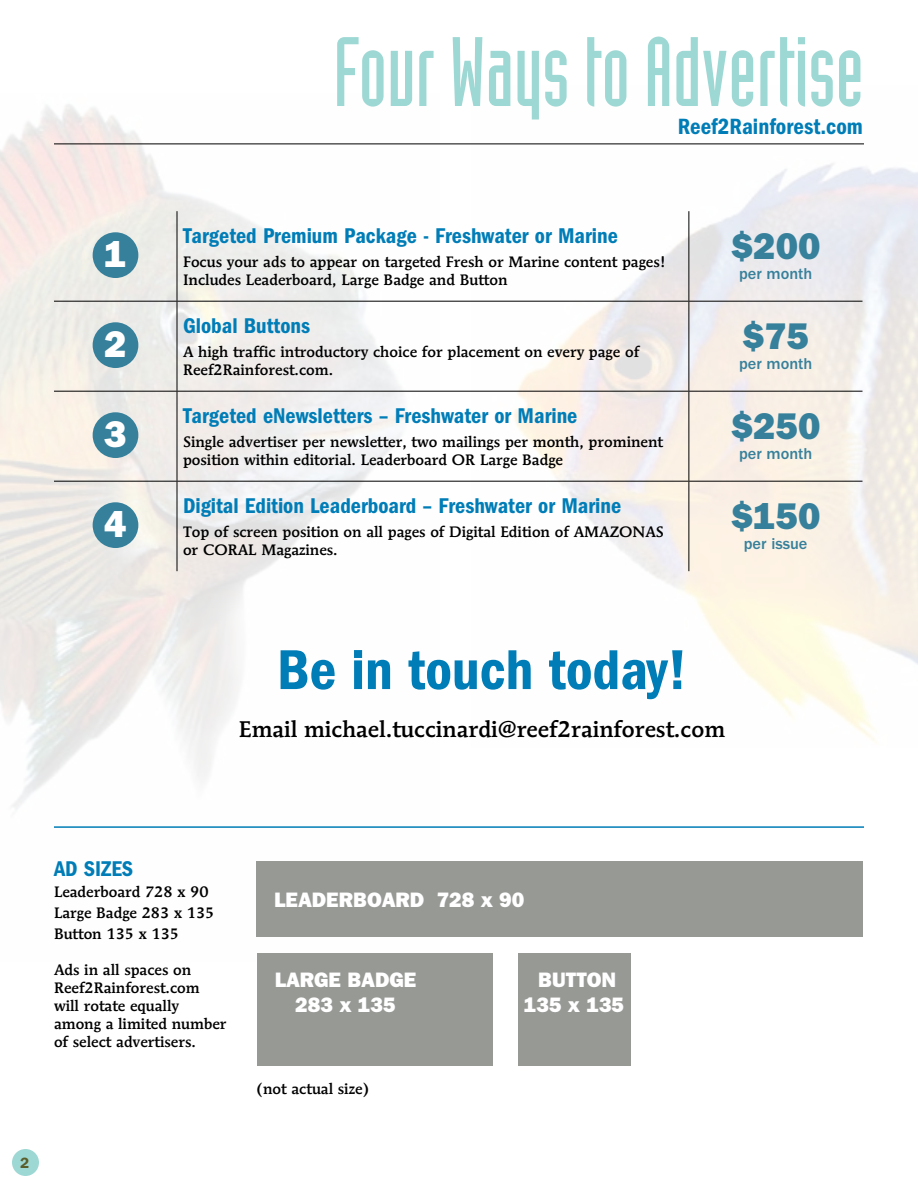
<style>
.page{position:relative;width:918px;height:1188px;background:#fff}
.page>*{position:absolute;margin:0;border:0;box-sizing:border-box;transform-origin:0 0}
.t1{font:96.45px "Industria LT Std Solid";color:#9ed8d4}
.t2{font:58.05px "ITC Franklin Gothic Std Dm Cd";color:#007db7}
.t3{font:37.35px "ITC Franklin Gothic Std Hvy";color:#36809b}
.t4{font:37.35px "ITC Franklin Gothic Std Hvy";color:#fff}
.t5{font:22.8px "ITC Franklin Gothic Std Dm Cd";color:#007db7}
.t6{font:500 22.5px "Mendoza Roman Std";color:#000}
.t7{font:22.05px "ITC Franklin Gothic Std Dm Cd";color:#007db7}
.t8{font:21px/25.2px "ITC Franklin Gothic Std Hvy";color:#fff;text-align:center}
.t9{font:500 16.35px "ITC Franklin Gothic Std";color:#36809b}
.t10{font:500 15px/18px "Mendoza Roman Std";color:#000}
.t11{font:600 15px "ITC Franklin Gothic Std";color:#595e2a}
</style>
<div class="page">
<div style="left:12px;top:1149px;width:27px;height:27px;background:#9ed8d4;border-radius:50%"></div>
<img style="left:471px;top:143px;width:447px;height:599px">
<img style="left:0;top:104px;width:439px;height:833px">
<div style="left:256px;top:861px;width:607px;height:75px;background:#979995"></div>
<div style="left:257px;top:953px;width:236px;height:112px;background:#979995"></div>
<div style="left:518px;top:953px;width:112px;height:112px;background:#979995"></div>
<hr style="left:54px;top:826px;width:810px;height:2px;background:#007db7">
<hr style="left:54px;top:144px;width:810px;height:1px;background:#000">
<hr style="left:177px;top:211px;width:1px;height:90px;background:#000">
<hr style="left:688px;top:211px;width:1px;height:90px;background:#000">
<hr style="left:54px;top:301px;width:123px;height:1px;background:#000">
<hr style="left:177px;top:301px;width:512px;height:1px;background:#000">
<hr style="left:177px;top:302px;width:1px;height:89px;background:#000">
<hr style="left:689px;top:301px;width:173px;height:1px;background:#000">
<hr style="left:688px;top:302px;width:1px;height:89px;background:#000">
<hr style="left:54px;top:391px;width:123px;height:1px;background:#000">
<hr style="left:177px;top:391px;width:512px;height:1px;background:#000">
<hr style="left:177px;top:392px;width:1px;height:89px;background:#000">
<hr style="left:689px;top:391px;width:173px;height:1px;background:#000">
<hr style="left:688px;top:392px;width:1px;height:89px;background:#000">
<hr style="left:54px;top:481px;width:123px;height:1px;background:#000">
<hr style="left:177px;top:481px;width:512px;height:1px;background:#000">
<hr style="left:177px;top:482px;width:1px;height:89px;background:#000">
<hr style="left:689px;top:481px;width:173px;height:1px;background:#000">
<hr style="left:688px;top:482px;width:1px;height:89px;background:#000">
<div style="left:93px;top:232px;width:45px;height:46px;background:#36809b;border-radius:50%"></div>
<div style="left:93px;top:322px;width:45px;height:46px;background:#36809b;border-radius:50%"></div>
<div style="left:93px;top:412px;width:45px;height:46px;background:#36809b;border-radius:50%"></div>
<div style="left:93px;top:502px;width:45px;height:46px;background:#36809b;border-radius:50%"></div>
<h3 class="t4" style="left:104px;top:232px;width:24px">1</h3>
<h3 class="t4" style="left:104px;top:322px;width:24px">2</h3>
<h3 class="t4" style="left:104px;top:412px;width:24px">3</h3>
<h3 class="t4" style="left:104px;top:502px;width:24px">4</h3>
<h1 class="t1" style="left:334px;top:19px;width:532px">Four Ways to Advertise</h1>
<h3 class="t5" style="left:678px;top:113px;width:187px">Reef2Rainforest.com</h3>
<h3 class="t7" style="left:183px;top:223px;width:436px">Targeted Premium Package - Freshwater or Marine</h3>
<p class="t10" style="left:183px;top:252px;width:484px">Focus your ads to appear on targeted Fresh or Marine content pages!<br>Includes Leaderboard, Large Badge and Button</p>
<h3 class="t7" style="left:183px;top:313px;width:129px">Global Buttons</h3>
<p class="t10" style="left:183px;top:342px;width:458px">A high traffic introductory choice for placement on every page of<br>Reef2Rainforest.com.</p>
<h3 class="t7" style="left:183px;top:403px;width:396px">Targeted eNewsletters – Freshwater or Marine</h3>
<p class="t10" style="left:183px;top:433px;width:482px">Single advertiser per newsletter, two mailings per month, prominent position within editorial. Leaderboard OR Large Badge</p>
<h3 class="t7" style="left:183px;top:493px;width:440px">Digital Edition Leaderboard – Freshwater or Marine</h3>
<p class="t10" style="left:183px;top:522px;width:483px">Top of screen position on all pages of Digital Edition of AMAZONAS or CORAL Magazines.</p>
<h3 class="t3" style="left:731px;top:224px;width:91px">$200</h3>
<p class="t9" style="left:739px;top:264px;width:75px">per month</p>
<h3 class="t3" style="left:742px;top:314px;width:69px">$75</h3>
<p class="t9" style="left:739px;top:354px;width:75px">per month</p>
<h3 class="t3" style="left:731px;top:404px;width:91px">$250</h3>
<p class="t9" style="left:739px;top:444px;width:75px">per month</p>
<h3 class="t3" style="left:731px;top:494px;width:91px">$150</h3>
<p class="t9" style="left:744px;top:534px;width:65px">per issue</p>
<h2 class="t2" style="left:277px;top:637px;width:412px">Be in touch today!</h2>
<h3 class="t6" style="left:239px;top:716px;width:488px">Email michael.tuccinardi@reef2rainforest.com</h3>
<h3 class="t7" style="left:54px;top:856px;width:81px">AD SIZES</h3>
<p class="t10" style="left:54px;top:881px;width:162px;line-height:21px">Leaderboard 728 x 90<br>Large Badge 283 x 135<br>Button 135 x 135</p>
<p class="t10" style="left:54px;top:961px;width:174px">Ads in all spaces on<br>Reef2Rainforest.com will rotate equally among a limited number of select advertisers.</p>
<p class="t11" style="left:20px;top:1154px;width:10px">2</p>
<h3 class="t8" style="left:274px;top:887px;width:252px">LEADERBOARD 728 x 90</h3>
<h3 class="t8" style="left:275px;top:967px;width:143px">LARGE BADGE<br>283 x 135</h3>
<h3 class="t8" style="left:524px;top:967px;width:102px">BUTTON<br>135 x 135</h3>
<p class="t10" style="left:256px;top:1079px;width:115px">(not actual size)</p>
</div>
